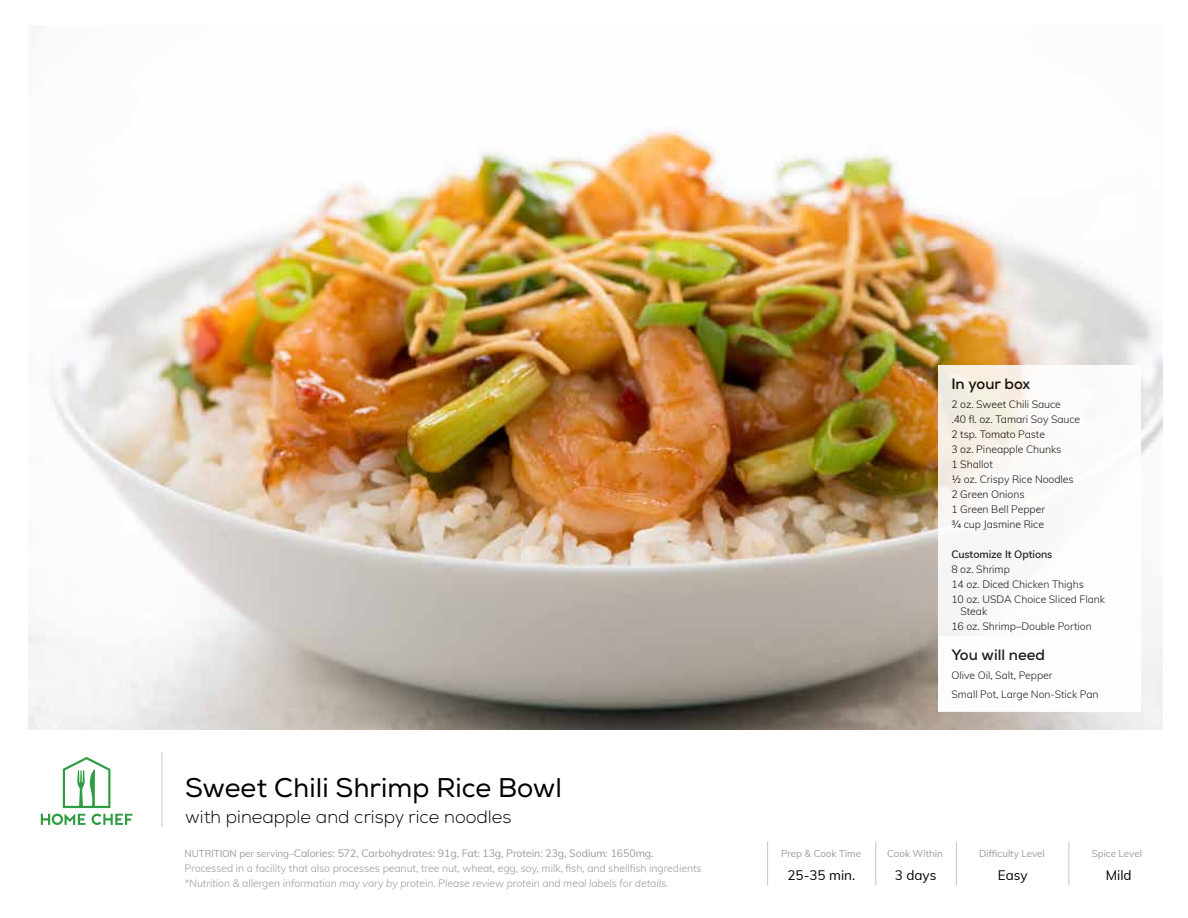
<style>
.page{position:relative;width:1188px;height:918px;background:#fff}
.page>*{position:absolute;margin:0;border:0;box-sizing:border-box;transform-origin:0 0}
.t1{font:27px "Nexa";color:#000}
.t2{font:300 18px "Nexa";color:#000}
.t3{font:700 15px "Nexa";color:#000}
.t4{font:13.5px "Muli";color:#000}
.t5{font:300 10.5px/15px "Muli";letter-spacing:-.005em;color:#000}
.t6{font:300 10.5px/15px "Muli";letter-spacing:-.005em;color:#9a9a9a}
.t7{font:italic 300 10.5px "Muli";letter-spacing:-.005em;color:#9a9a9a}
.t8{font:600 10.5px "Muli";letter-spacing:-.005em;color:#000}
.t9{font:9.75px "Muli";color:#9a9a9a}
.s1{font-weight:400;font-size:9.75px}
.s2{font-weight:400}
</style>
<div class="page">
<img style="left:29px;top:127px;width:1133px;height:603px">
<hr style="left:875px;top:842px;width:1px;height:43px;background:#c7c6c5">
<hr style="left:956px;top:842px;width:1px;height:43px;background:#c7c6c5">
<hr style="left:1068px;top:842px;width:1px;height:43px;background:#c7c6c5">
<hr style="left:767px;top:842px;width:1px;height:43px;background:#c7c6c5">
<hr style="left:162px;top:752px;width:1px;height:75px;background:#c7c6c5">
<div style="left:938px;top:365px;width:203px;height:346px;background:#fff"></div>
<svg style="left:41px;top:757px;width:91px;height:68px"></svg>
<h1 class="t1" style="left:185px;top:772px;width:379px">Sweet Chili Shrimp Rice Bowl</h1>
<h2 class="t2" style="left:185px;top:806px;width:328px">with pineapple and crispy rice noodles</h2>
<p class="t6" style="left:185px;top:845px;width:519px"><span class="s1">NUTRITION per serving–</span><span class="s2">Calories: 572, Carbohydrates: 91g, Fat: 13g, Protein: 23g, Sodium: 1650mg.<br></span>Processed in a facility that also processes peanut, tree nut, wheat, egg, soy, milk, fish, and shellfish ingredients</p>
<p class="t7" style="left:185px;top:876px;width:485px">*Nutrition &amp; allergen information may vary by protein. Please review protein and meal labels for details.</p>
<h3 class="t3" style="left:951px;top:374px;width:80px">In your box</h3>
<p class="t5" style="left:951px;top:396px;width:130px">2 oz. Sweet Chili Sauce<br>.40 fl. oz. Tamari Soy Sauce<br>2 tsp. Tomato Paste<br>3 oz. Pineapple Chunks<br>1 Shallot<br>½ oz. Crispy Rice Noodles<br>2 Green Onions<br>1 Green Bell Pepper<br>¾ cup Jasmine Rice</p>
<p class="t8" style="left:951px;top:546px;width:103px">Customize It Options</p>
<p class="t5" style="left:951px;top:561px;width:155px">8 oz. Shrimp<br>14 oz. Diced Chicken Thighs<br>10 oz. USDA Choice Sliced Flank</p>
<p class="t5" style="left:951px;top:603px;width:142px;text-indent:9px">Steak<br>16 oz. Shrimp–Double Portion</p>
<h3 class="t3" style="left:951px;top:645px;width:95px">You will need</h3>
<p class="t5" style="left:951px;top:665px;width:149px;line-height:18.8px">Olive Oil, Salt, Pepper<br>Small Pot, Large Non-Stick Pan</p>
<p class="t9" style="left:781px;top:847px;width:82px">Prep &amp; Cook Time</p>
<p class="t9" style="left:887px;top:847px;width:57px">Cook Within</p>
<p class="t9" style="left:979px;top:847px;width:67px">Difficulty Level</p>
<p class="t9" style="left:1092px;top:847px;width:52px">Spice Level</p>
<p class="t4" style="left:787px;top:865px;width:69px">25-35 min.</p>
<p class="t4" style="left:895px;top:865px;width:43px">3 days</p>
<p class="t4" style="left:998px;top:865px;width:31px">Easy</p>
<p class="t4" style="left:1106px;top:865px;width:27px">Mild</p>
</div>
